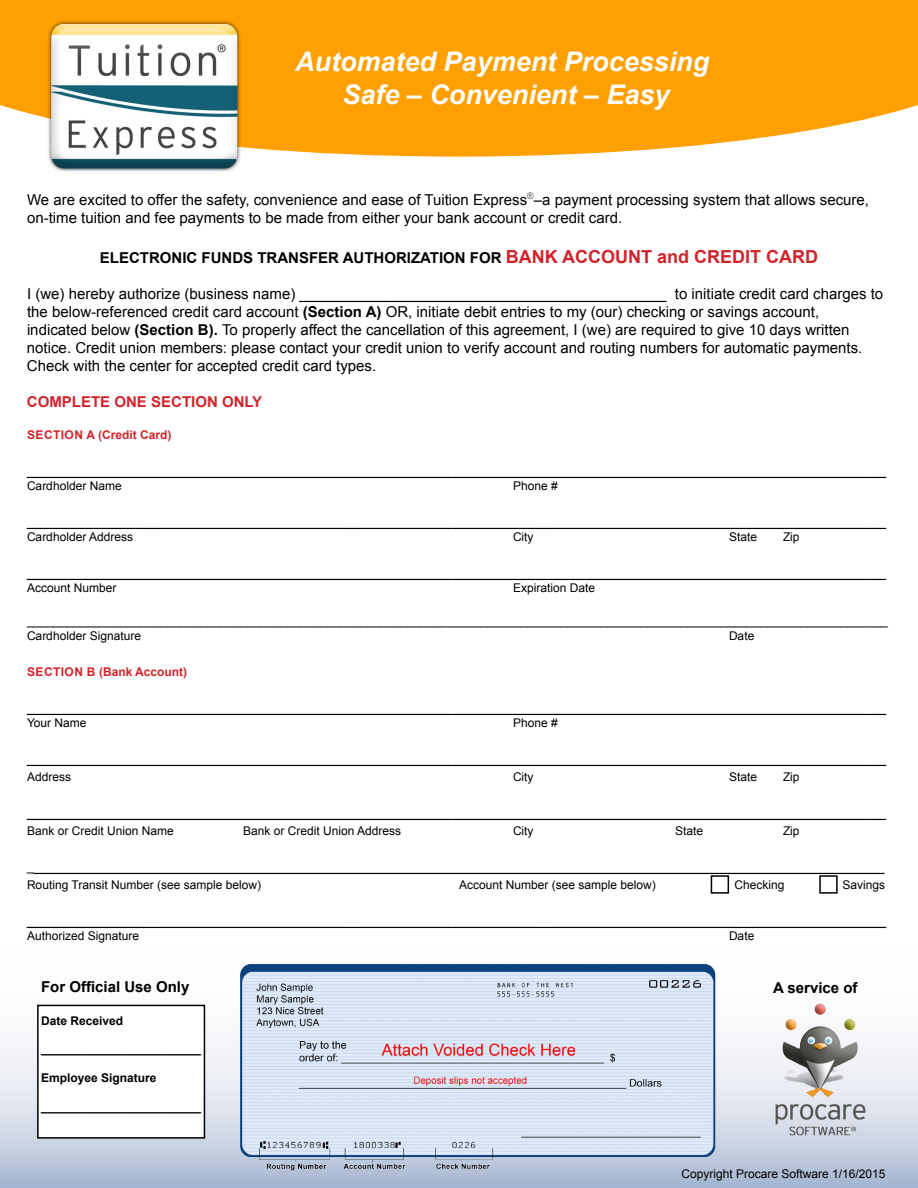
<style>
.page{position:relative;width:918px;height:1188px;background:#fff}
.page>*{position:absolute;margin:0;border:0;box-sizing:border-box;transform-origin:0 0}
.t1{font:italic 700 27px/32.4px "Arial";color:#fff;text-align:center}
.t2{font:15px/18px "Arial";color:#000}
.t3{font:700 15px "Arial";color:#000}
.t4{font:700 15px "Arial";color:#d2232a}
.t5{font:12px/15px "Arial";color:#000}
.t6{font:700 12px "Arial";color:#000}
.t7{font:700 12px "Arial";color:#d2232a}
.s1{font-size:18px;color:#d2232a}
.s2{font-weight:700}
.s3{font-size:12px}
</style>
<div class="page">
<svg style="left:0;top:875px;width:918px;height:313px"></svg>
<svg style="left:0;top:0;width:918px;height:157px;background:#fea715"></svg>
<img style="left:47px;top:19px;width:196px;height:152px">
<div style="left:819px;top:875px;width:19px;height:19px;border:2px solid #000"></div>
<div style="left:711px;top:875px;width:18px;height:19px;border:2px solid #000"></div>
<img style="left:230px;top:958px;width:496px;height:215px">
<div style="left:38px;top:1005px;width:166px;height:133px;background:#fff"></div>
<div style="left:37px;top:1005px;width:168px;height:134px;border:2px solid #000"></div>
<img style="left:773px;top:995px;width:93px;height:149px">
<h1 class="t1" style="left:295px;top:47px;width:416px">Automated Payment Processing<br>Safe – Convenient – Easy</h1>
<p class="t2" style="left:27px;top:191px;width:844px">We are excited to offer the safety, convenience and ease of Tuition Express<sup>®</sup>–a payment processing system that allows secure, on-time tuition and fee payments to be made from either your bank account or credit card.</p>
<p class="t3" style="left:100px;top:247px;width:720px">ELECTRONIC FUNDS TRANSFER AUTHORIZATION FOR <span class="s1">BANK ACCOUNT and CREDIT CARD</span></p>
<p class="t2" style="left:27px;top:284px;width:858px">I (we) hereby authorize (business name) ____________________________________________ to initiate credit card charges to the below-referenced credit card account <span class="s2">(Section A)</span> OR, initiate debit entries to my (our) checking or savings account,<br>indicated below <span class="s2">(Section B).</span> To properly affect the cancellation of this agreement, I (we) are required to give 10 days written notice. Credit union members: please contact your credit union to verify account and routing numbers for automatic payments.<br>Check with the center for accepted credit card types.</p>
<p class="t4" style="left:27px;top:391px;width:237px">COMPLETE ONE SECTION ONLY</p>
<p class="t7" style="left:27px;top:427px;width:146px">SECTION A (Credit Card)</p>
<p class="t2" style="left:27px;top:461px;width:861px">_______________________________________________________________________________________________________</p>
<p class="t5" style="left:27px;top:478px;width:96px">Cardholder Name</p>
<p class="t5" style="left:513px;top:478px;width:46px">Phone #</p>
<p class="t2" style="left:27px;top:512px;width:861px">_______________________________________________________________________________________________________</p>
<p class="t5" style="left:27px;top:529px;width:108px">Cardholder Address</p>
<p class="t5" style="left:513px;top:529px;width:22px">City</p>
<p class="t5" style="left:729px;top:529px;width:30px">State</p>
<p class="t5" style="left:783px;top:529px;width:18px">Zip</p>
<p class="t2" style="left:27px;top:563px;width:861px">_______________________________________________________________________________________________________</p>
<p class="t5" style="left:27px;top:580px;width:91px">Account Number</p>
<p class="t5" style="left:513px;top:580px;width:84px">Expiration Date</p>
<p class="t5" style="left:27px;top:613px;width:862px">_________________________________________________________________________________________________________________________________<br>Cardholder Signature</p>
<p class="t5" style="left:729px;top:628px;width:27px">Date</p>
<p class="t7" style="left:27px;top:664px;width:162px">SECTION B (Bank Account)</p>
<p class="t2" style="left:27px;top:698px;width:861px">_______________________________________________________________________________________________________</p>
<p class="t5" style="left:27px;top:715px;width:61px">Your Name</p>
<p class="t5" style="left:513px;top:715px;width:46px">Phone #</p>
<p class="t2" style="left:27px;top:749px;width:861px">_______________________________________________________________________________________________________</p>
<p class="t5" style="left:27px;top:769px;width:46px">Address</p>
<p class="t5" style="left:513px;top:769px;width:22px">City</p>
<p class="t5" style="left:729px;top:769px;width:30px">State</p>
<p class="t5" style="left:783px;top:769px;width:18px">Zip</p>
<p class="t2" style="left:27px;top:803px;width:861px">_______________________________________________________________________________________________________</p>
<p class="t5" style="left:27px;top:823px;width:148px">Bank or Credit Union Name</p>
<p class="t5" style="left:243px;top:823px;width:160px">Bank or Credit Union Address</p>
<p class="t5" style="left:513px;top:823px;width:22px">City</p>
<p class="t5" style="left:675px;top:823px;width:30px">State</p>
<p class="t5" style="left:783px;top:823px;width:18px">Zip</p>
<p class="t2" style="left:27px;top:857px;width:859px"><span class="s3">_</span>______________________________________________________________________________________________________</p>
<p class="t5" style="left:27px;top:877px;width:236px">Routing Transit Number (see sample below)</p>
<p class="t5" style="left:459px;top:877px;width:198px">Account Number (see sample below)</p>
<p class="t2" style="left:27px;top:911px;width:861px">_______________________________________________________________________________________________________</p>
<p class="t5" style="left:27px;top:928px;width:114px">Authorized Signature</p>
<p class="t5" style="left:729px;top:928px;width:27px">Date</p>
<p class="t5" style="left:734px;top:877px;width:52px">Checking</p>
<p class="t5" style="left:842px;top:877px;width:44px">Savings</p>
<p class="t3" style="left:41px;top:976px;width:150px">For Official Use Only</p>
<p class="t6" style="left:41px;top:1012px;width:84px">Date Received</p>
<p class="t6" style="left:41px;top:1041px;width:162px">________________________</p>
<p class="t6" style="left:41px;top:1069px;width:117px">Employee Signature</p>
<p class="t6" style="left:41px;top:1098px;width:162px">________________________</p>
<p class="t3" style="left:773px;top:977px;width:86px">A service of</p>
<p class="t5" style="left:681px;top:1166px;width:206px">Copyright Procare Software 1/16/2015</p>
</div>
